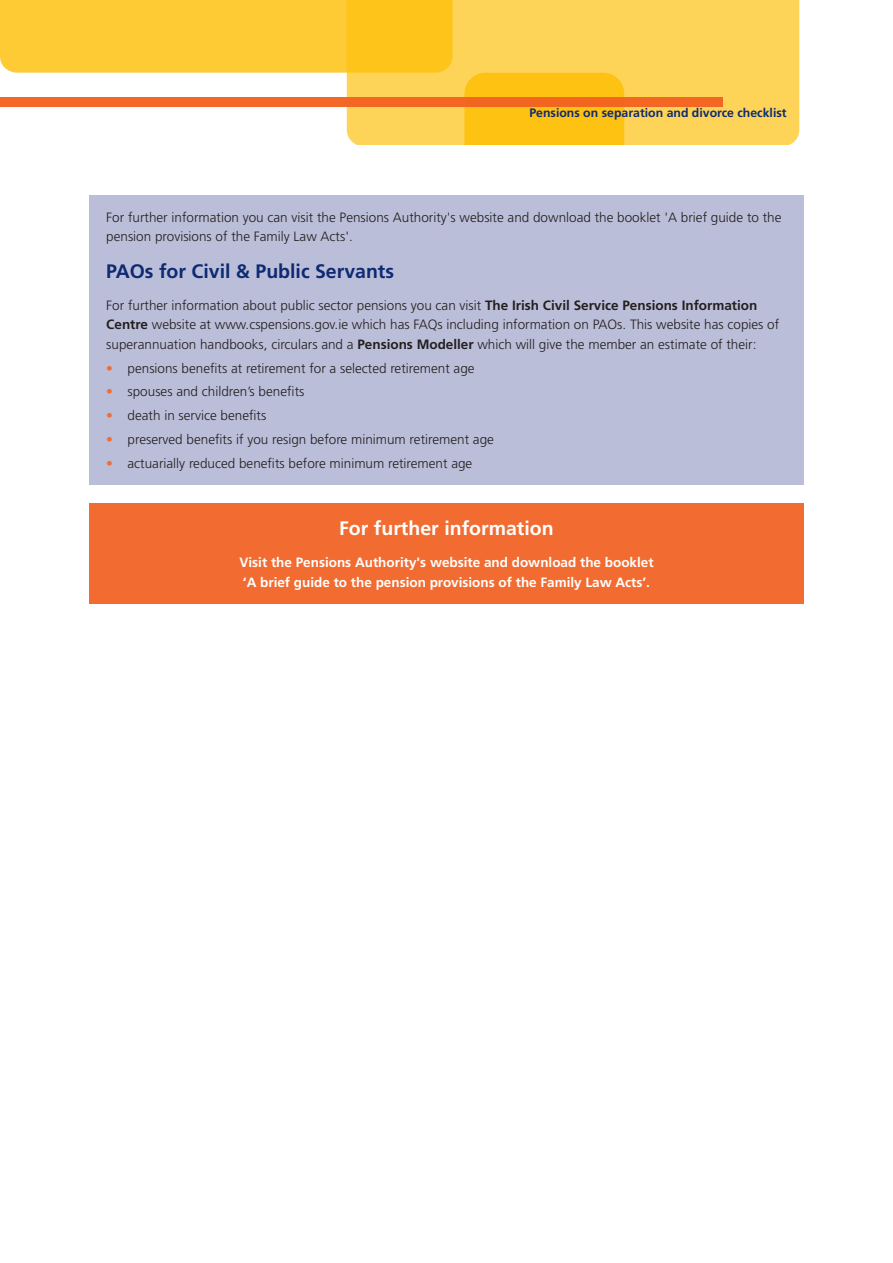
<style>
.page{position:relative;width:893px;height:1263px;background:#fff}
.page>*{position:absolute;margin:0;border:0;box-sizing:border-box;transform-origin:0 0}
.subheadings{font:700 19.5px "Frutiger";color:#0e2a72}
.subheadings-2{font:700 19.5px "Frutiger";color:#fff}
.body_text{font:300 13.5px/19.5px "Frutiger";color:#231f20}
.body_text_indent{font:300 13.5px "Frutiger";color:#231f20}
.body_text-2{font:700 13.5px/19.5px "Frutiger";color:#fff}
.t1{font:700 12.3px "Frutiger";color:#0e2a72}
.s1{font-weight:700}
.s2{color:#f26c31}
</style>
<div class="page">
<div style="left:0;top:0;width:347px;height:73px;background:#fecb34"></div>
<svg style="left:347px;top:0;width:452px;height:145px;background:#fdd14e"></svg>
<div style="left:464px;top:73px;width:160px;height:72px;background:#fec213"></div>
<div style="left:0;top:97px;width:722px;height:9px;background:#f36421"></div>
<div style="left:89px;top:195px;width:715px;height:290px;background:#bbbed8"></div>
<div style="left:89px;top:503px;width:715px;height:101px;background:#f26c31"></div>
<p class="t1" style="left:529px;top:106px;width:259px">Pensions on separation and divorce checklist</p>
<p class="body_text" style="left:106px;top:208px;width:677px">For further information you can visit the Pensions Authority's website and download the booklet 'A brief guide to the pension provisions of the Family Law Acts'.</p>
<p class="subheadings" style="left:106px;top:259px;width:289px">PAOs for Civil &amp; Public Servants</p>
<p class="body_text" style="left:106px;top:296px;width:674px">For further information about public sector pensions you can visit <span class="s1">The Irish Civil Service Pensions Information<br>Centre</span> website at www.cspensions.gov.ie which has FAQs including information on PAOs. This website has copies of superannuation handbooks, circulars and a <span class="s1">Pensions Modeller</span> which will give the member an estimate of their:</p>
<p class="body_text_indent" style="left:106px;top:360px;width:370px"><span class="s2">•</span> pensions benefits at retirement for a selected retirement age</p>
<p class="body_text_indent" style="left:106px;top:384px;width:200px"><span class="s2">•</span> spouses and children’s benefits</p>
<p class="body_text_indent" style="left:106px;top:408px;width:162px"><span class="s2">•</span> death in service benefits</p>
<p class="body_text_indent" style="left:106px;top:432px;width:389px"><span class="s2">•</span> preserved benefits if you resign before minimum retirement age</p>
<p class="body_text_indent" style="left:106px;top:455px;width:368px"><span class="s2">•</span> actuarially reduced benefits before minimum retirement age</p>
<p class="subheadings-2" style="left:339px;top:517px;width:216px">For further information</p>
<p class="body_text-2" style="left:239px;top:553px;width:416px">Visit the Pensions Authority's website and download the booklet ‘A brief guide to the pension provisions of the Family Law Acts’.</p>
</div>
